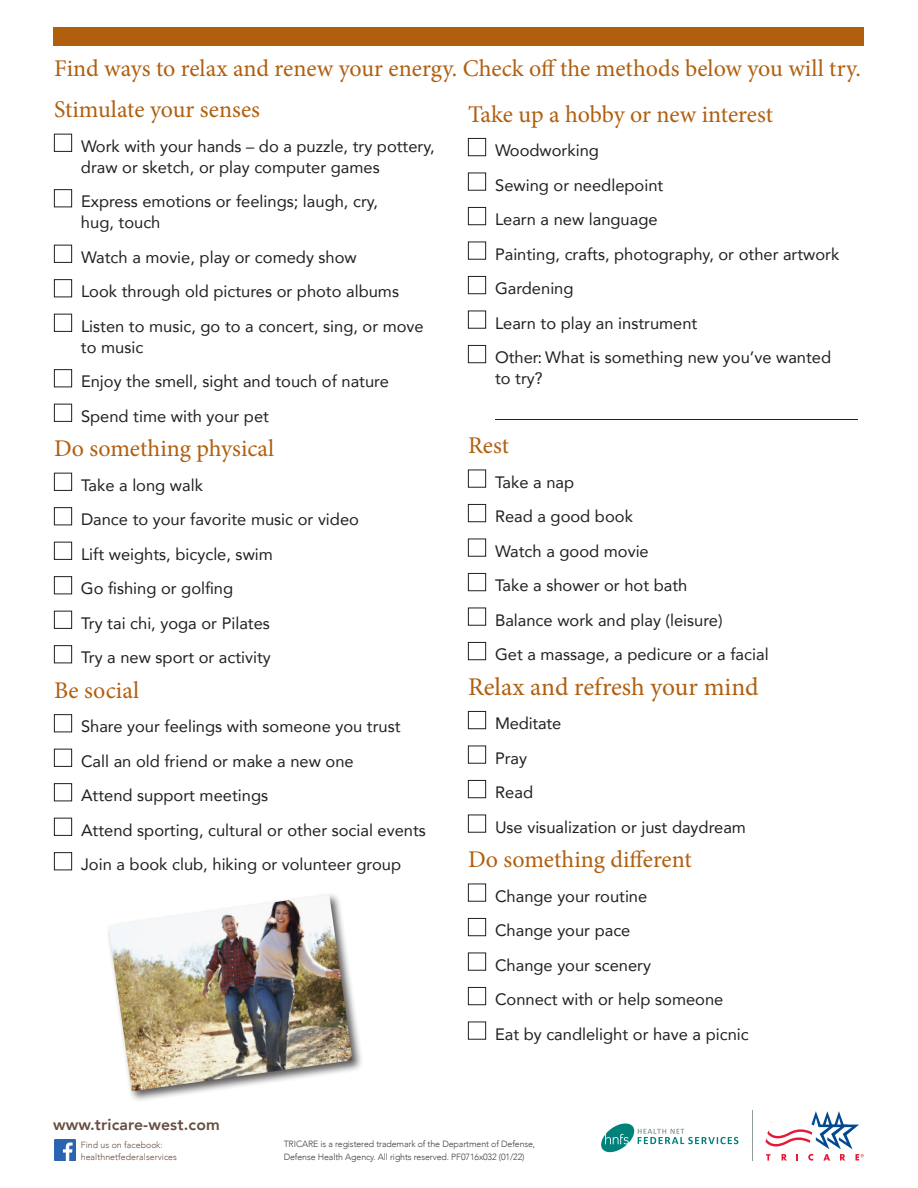
<style>
.page{position:relative;width:918px;height:1188px;background:#fff}
.page>*{position:absolute;margin:0;border:0;box-sizing:border-box;transform-origin:0 0}
.t1{font:25.5px "Minion Pro";letter-spacing:-.005em;color:#b05f0f}
.t2{font:24px "Minion Pro";color:#b05f0f}
.t3{font:16.5px/21px "Avenir";color:#231f20}
.t4{font:800 15.75px "Avenir";letter-spacing:.01em;color:#674e3f}
.t5{font:300 9px/13.5px "Avenir";letter-spacing:-.01em;color:#3e3e3f}
.t6{font:300 9px/12px "Avenir";letter-spacing:.005em;color:#674e3f}
</style>
<div class="page">
<div style="left:54px;top:134px;width:18px;height:18px;border:1px solid #231f20"></div>
<div style="left:54px;top:189px;width:18px;height:18px;border:1px solid #231f20"></div>
<div style="left:54px;top:245px;width:18px;height:18px;border:1px solid #231f20"></div>
<div style="left:54px;top:279px;width:18px;height:18px;border:1px solid #231f20"></div>
<div style="left:54px;top:314px;width:18px;height:18px;border:1px solid #231f20"></div>
<div style="left:54px;top:369px;width:18px;height:18px;border:1px solid #231f20"></div>
<div style="left:54px;top:404px;width:18px;height:18px;border:1px solid #231f20"></div>
<div style="left:54px;top:473px;width:18px;height:18px;border:1px solid #231f20"></div>
<div style="left:54px;top:507px;width:18px;height:18px;border:1px solid #231f20"></div>
<div style="left:54px;top:542px;width:18px;height:18px;border:1px solid #231f20"></div>
<div style="left:54px;top:576px;width:18px;height:18px;border:1px solid #231f20"></div>
<div style="left:54px;top:611px;width:18px;height:18px;border:1px solid #231f20"></div>
<div style="left:54px;top:645px;width:18px;height:18px;border:1px solid #231f20"></div>
<div style="left:54px;top:714px;width:18px;height:18px;border:1px solid #231f20"></div>
<div style="left:54px;top:749px;width:18px;height:18px;border:1px solid #231f20"></div>
<div style="left:54px;top:783px;width:18px;height:18px;border:1px solid #231f20"></div>
<div style="left:54px;top:818px;width:18px;height:18px;border:1px solid #231f20"></div>
<div style="left:54px;top:852px;width:18px;height:18px;border:1px solid #231f20"></div>
<div style="left:106px;top:892px;width:258px;height:211px;background:#231f20;opacity:.75"></div>
<img style="left:109px;top:895px;width:244px;height:196px">
<div style="left:468px;top:138px;width:18px;height:18px;border:1px solid #231f20"></div>
<div style="left:468px;top:173px;width:18px;height:18px;border:1px solid #231f20"></div>
<div style="left:468px;top:207px;width:18px;height:18px;border:1px solid #231f20"></div>
<div style="left:468px;top:242px;width:18px;height:18px;border:1px solid #231f20"></div>
<div style="left:468px;top:276px;width:18px;height:18px;border:1px solid #231f20"></div>
<div style="left:468px;top:311px;width:18px;height:18px;border:1px solid #231f20"></div>
<div style="left:468px;top:345px;width:18px;height:18px;border:1px solid #231f20"></div>
<div style="left:468px;top:470px;width:18px;height:18px;border:1px solid #231f20"></div>
<div style="left:468px;top:504px;width:18px;height:18px;border:1px solid #231f20"></div>
<div style="left:468px;top:539px;width:18px;height:18px;border:1px solid #231f20"></div>
<div style="left:468px;top:573px;width:18px;height:18px;border:1px solid #231f20"></div>
<div style="left:468px;top:608px;width:18px;height:18px;border:1px solid #231f20"></div>
<div style="left:468px;top:642px;width:18px;height:18px;border:1px solid #231f20"></div>
<div style="left:468px;top:711px;width:18px;height:18px;border:1px solid #231f20"></div>
<div style="left:468px;top:746px;width:18px;height:18px;border:1px solid #231f20"></div>
<div style="left:468px;top:780px;width:18px;height:18px;border:1px solid #231f20"></div>
<div style="left:468px;top:815px;width:18px;height:18px;border:1px solid #231f20"></div>
<div style="left:468px;top:884px;width:18px;height:18px;border:1px solid #231f20"></div>
<div style="left:468px;top:918px;width:18px;height:18px;border:1px solid #231f20"></div>
<div style="left:468px;top:953px;width:18px;height:18px;border:1px solid #231f20"></div>
<div style="left:468px;top:987px;width:18px;height:18px;border:1px solid #231f20"></div>
<div style="left:468px;top:1022px;width:18px;height:18px;border:1px solid #231f20"></div>
<img style="left:55px;top:1139px;width:21px;height:21px">
<svg style="left:157px;top:1141px;width:3px;height:7px"></svg>
<svg style="left:601px;top:1123px;width:137px;height:30px"></svg>
<hr style="left:752px;top:1110px;width:1px;height:51px;background:#909d9d">
<svg style="left:765px;top:1111px;width:99px;height:50px"></svg>
<svg style="left:495px;top:419px;width:363px;height:1px"></svg>
<div style="left:54px;top:27px;width:810px;height:18px;background:#b05f0f"></div>
<p class="t2" style="left:54px;top:52px;width:809px">Find ways to relax and renew your energy. Check of the methods below you will try.</p>
<h2 class="t2" style="left:54px;top:94px;width:208px">Stimulate your senses</h2>
<p class="t3" style="left:81px;top:135px;width:355px">Work with your hands – do a puzzle, try pottery, draw or sketch, or play computer games</p>
<p class="t3" style="left:81px;top:191px;width:299px">Express emotions or feelings; laugh, cry, hug, touch</p>
<p class="t3" style="left:81px;top:246px;width:277px">Watch a movie, play or comedy show</p>
<p class="t3" style="left:81px;top:281px;width:320px">Look through old pictures or photo albums</p>
<p class="t3" style="left:81px;top:315px;width:344px">Listen to music, go to a concert, sing, or move to music</p>
<p class="t3" style="left:81px;top:371px;width:309px">Enjoy the smell, sight and touch of nature</p>
<p class="t3" style="left:81px;top:405px;width:190px">Spend time with your pet</p>
<h2 class="t2" style="left:54px;top:433px;width:222px">Do something physical</h2>
<p class="t3" style="left:81px;top:474px;width:123px">Take a long walk</p>
<p class="t3" style="left:81px;top:509px;width:279px">Dance to your favorite music or video</p>
<p class="t3" style="left:81px;top:543px;width:193px">Lift weights, bicycle, swim</p>
<p class="t3" style="left:81px;top:578px;width:154px">Go fishing or golfing</p>
<p class="t3" style="left:81px;top:612px;width:190px">Try tai chi, yoga or Pilates</p>
<p class="t3" style="left:81px;top:647px;width:191px">Try a new sport or activity</p>
<h2 class="t2" style="left:54px;top:674px;width:87px">Be social</h2>
<p class="t3" style="left:81px;top:716px;width:321px">Share your feelings with someone you trust</p>
<p class="t3" style="left:81px;top:750px;width:274px">Call an old friend or make a new one</p>
<p class="t3" style="left:81px;top:785px;width:189px">Attend support meetings</p>
<p class="t3" style="left:81px;top:819px;width:346px">Attend sporting, cultural or other social events</p>
<p class="t3" style="left:81px;top:854px;width:322px">Join a book club, hiking or volunteer group</p>
<h2 class="t2" style="left:468px;top:98px;width:307px">Take up a hobby or new interest</h2>
<p class="t3" style="left:495px;top:139px;width:105px">Woodworking</p>
<p class="t3" style="left:495px;top:174px;width:170px">Sewing or needlepoint</p>
<p class="t3" style="left:495px;top:208px;width:164px">Learn a new language</p>
<p class="t3" style="left:495px;top:243px;width:346px">Painting, crafts, photography, or other artwork</p>
<p class="t3" style="left:495px;top:277px;width:80px">Gardening</p>
<p class="t3" style="left:495px;top:312px;width:204px">Learn to play an instrument</p>
<p class="t3" style="left:495px;top:346px;width:338px">Other What is something new you’ve wanted to try?</p>
<p class="t2" style="left:468px;top:429px;width:43px">Rest</p>
<p class="t3" style="left:495px;top:471px;width:81px">Take a nap</p>
<p class="t3" style="left:495px;top:505px;width:139px">Read a good book</p>
<p class="t3" style="left:495px;top:540px;width:155px">Watch a good movie</p>
<p class="t3" style="left:495px;top:574px;width:194px">Take a shower or hot bath</p>
<p class="t3" style="left:495px;top:609px;width:229px">Balance work and play (leisure)</p>
<p class="t3" style="left:495px;top:643px;width:275px">Get a massage, a pedicure or a facial</p>
<h2 class="t1" style="left:468px;top:669px;width:292px">Relax and refresh your mind</h2>
<p class="t3" style="left:495px;top:712px;width:68px">Meditate</p>
<p class="t3" style="left:495px;top:747px;width:34px">Pray</p>
<p class="t3" style="left:495px;top:781px;width:39px">Read</p>
<p class="t3" style="left:495px;top:816px;width:252px">Use visualization or just daydream</p>
<h2 class="t2" style="left:468px;top:843px;width:225px">Do something diferent</h2>
<p class="t3" style="left:495px;top:885px;width:154px">Change your routine</p>
<p class="t3" style="left:495px;top:919px;width:137px">Change your pace</p>
<p class="t3" style="left:495px;top:954px;width:157px">Change your scenery</p>
<p class="t3" style="left:495px;top:988px;width:230px">Connect with or help someone</p>
<p class="t3" style="left:495px;top:1023px;width:255px">Eat by candlelight or have a picnic</p>
<p class="t4" style="left:53px;top:1113px;width:168px">www.tricare-west.com</p>
<p class="t6" style="left:81px;top:1139px;width:98px">Find us on faceboo : healthnetfederalservices</p>
<p class="t5" style="left:284px;top:1137px;width:253px">TRICARE is a registered trademark of the Department of Defense,<br>Defense Health Agency. All rights reserved. PF0716x032 (01/22)</p>
</div>
